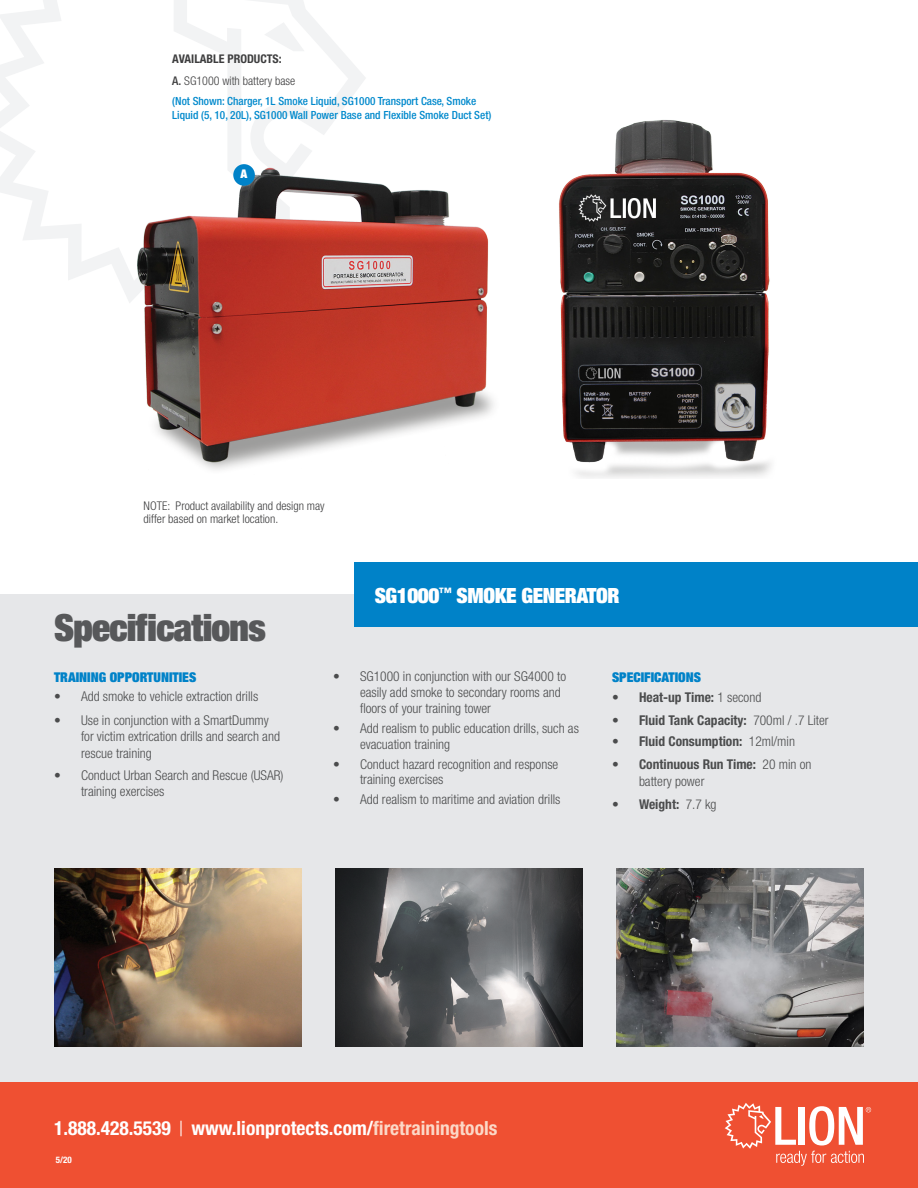
<style>
.page{position:relative;width:918px;height:1188px;background:#fff}
.page>*{position:absolute;margin:0;border:0;box-sizing:border-box;transform-origin:0 0}
.t1{font:900 condensed 37.5px "Helvetica Neue LT Std";letter-spacing:-.02em;color:#57585a}
.t2{font:900 condensed 21px "Helvetica Neue LT Std";letter-spacing:-.02em;color:#fff}
.t3{font:700 condensed 19.5px "Helvetica Neue LT Std";color:#fff}
.t4{font:300 condensed 13.5px/15.8px "Helvetica Neue LT Std";color:#4b4c4d}
.t5{font:700 condensed 13.5px/16.5px "Helvetica Neue LT Std";color:#4b4c4d}
.t6{font:900 condensed 13.5px "Helvetica Neue LT Std";color:#0082c8}
.t7{font:300 condensed 12px/13.5px "Helvetica Neue LT Std";color:#3e3e3f}
.t8{font:700 condensed 12px "Helvetica Neue LT Std";color:#3e3e3f}
.t9{font:900 condensed 12px "Helvetica Neue LT Std";color:#fff}
.t10{font:500 condensed 11.25px/13.5px "Helvetica Neue LT Std";color:#0089cc}
.t11{font:700 condensed 9px "Helvetica Neue LT Std";color:#fff}
.s1{font-weight:500}
.s2{font-weight:300}
.s3{font-weight:300;font-size:21px}
.s4{color:#fcd8c7}
</style>
<div class="page">
<svg style="left:0;top:0;width:365px;height:294px"></svg>
<svg style="left:264px;top:22px;width:41px;height:29px"></svg>
<div style="left:0;top:594px;width:918px;height:501px;background:#e6e7e9"></div>
<div style="left:0;top:1083px;width:918px;height:105px;background:#ef5032"></div>
<svg style="left:725px;top:1103px;width:146px;height:63px"></svg>
<div style="left:354px;top:563px;width:564px;height:64px;background:#0082c8"></div>
<img style="left:126px;top:153px;width:368px;height:317px">
<div style="left:233px;top:164px;width:22px;height:22px;background:#0082c8;border-radius:50%"></div>
<img style="left:559px;top:120px;width:212px;height:358px">
<img style="left:54px;top:869px;width:248px;height:178px">
<img style="left:616px;top:869px;width:248px;height:178px">
<img style="left:335px;top:869px;width:248px;height:178px">
<p class="t8" style="left:172px;top:51px;width:111px">AVAILABLE PRODUCTS:</p>
<p class="t7" style="left:172px;top:74px;width:124px"><span class="s1">A.</span> SG1000 with battery base</p>
<p class="t10" style="left:172px;top:94px;width:321px">(Not Shown: Charger, 1L Smoke Liquid, SG1000 Transport Case, Smoke<br>Liquid (5, 10, 20L), SG1000 Wall Power Base and Flexible Smoke Duct Set)</p>
<p class="t9" style="left:241px;top:166px;width:8px">A</p>
<p class="t7" style="left:144px;top:499px;width:183px">NOTE: Product availability and design may differ based on market location.</p>
<p class="t1" style="left:54px;top:604px;width:213px">Specifications</p>
<p class="t6" style="left:54px;top:669px;width:144px">TRAINING OPPORTUNITIES</p>
<p class="t4" style="left:54px;top:689px;width:206px">• Add smoke to vehicle extraction drills</p>
<p class="t4" style="left:81px;top:711px;width:201px;line-height:16.5px;text-indent:-27px">• Use in conjunction with a SmartDummy for victim extrication drills and search and rescue training</p>
<p class="t4" style="left:81px;top:767px;width:204px;text-indent:-27px">• Conduct Urban Search and Rescue (USAR) training exercises</p>
<p class="t2" style="left:375px;top:582px;width:246px">SG1000<sup>™</sup> SMOKE GENERATOR</p>
<p class="t4" style="left:360px;top:668px;width:208px;text-indent:-27px">• SG1000 in conjunction with our SG4000 to easily add smoke to secondary rooms and floors of your training tower</p>
<p class="t4" style="left:360px;top:720px;width:220px;text-indent:-27px">• Add realism to public education drills, such as evacuation training</p>
<p class="t4" style="left:360px;top:756px;width:200px;text-indent:-27px">• Conduct hazard recognition and response training exercises</p>
<p class="t4" style="left:333px;top:792px;width:229px">• Add realism to maritime and aviation drills</p>
<p class="t6" style="left:612px;top:669px;width:90px">SPECIFICATIONS</p>
<p class="t5" style="left:612px;top:689px;width:151px">• Heat-up Time: <span class="s2">1 second</span></p>
<p class="t5" style="left:612px;top:712px;width:218px">• Fluid Tank Capacity: <span class="s2">700ml / .7 Liter</span></p>
<p class="t5" style="left:612px;top:733px;width:185px">• Fluid Consumption: <span class="s2">12ml/min</span></p>
<p class="t5" style="left:639px;top:756px;width:174px;text-indent:-27px">• Continuous Run Time: <span class="s2">20 min on battery power</span></p>
<p class="t5" style="left:612px;top:796px;width:106px">• Weight: <span class="s2">7.7 kg</span></p>
<p class="t3" style="left:54px;top:1116px;width:445px">1.888.428.5539 <span class="s3">|</span> www.lionprotects.com/<span class="s4">firetrainingtools</span></p>
<p class="t11" style="left:56px;top:1155px;width:17px">5/20</p>
</div>
